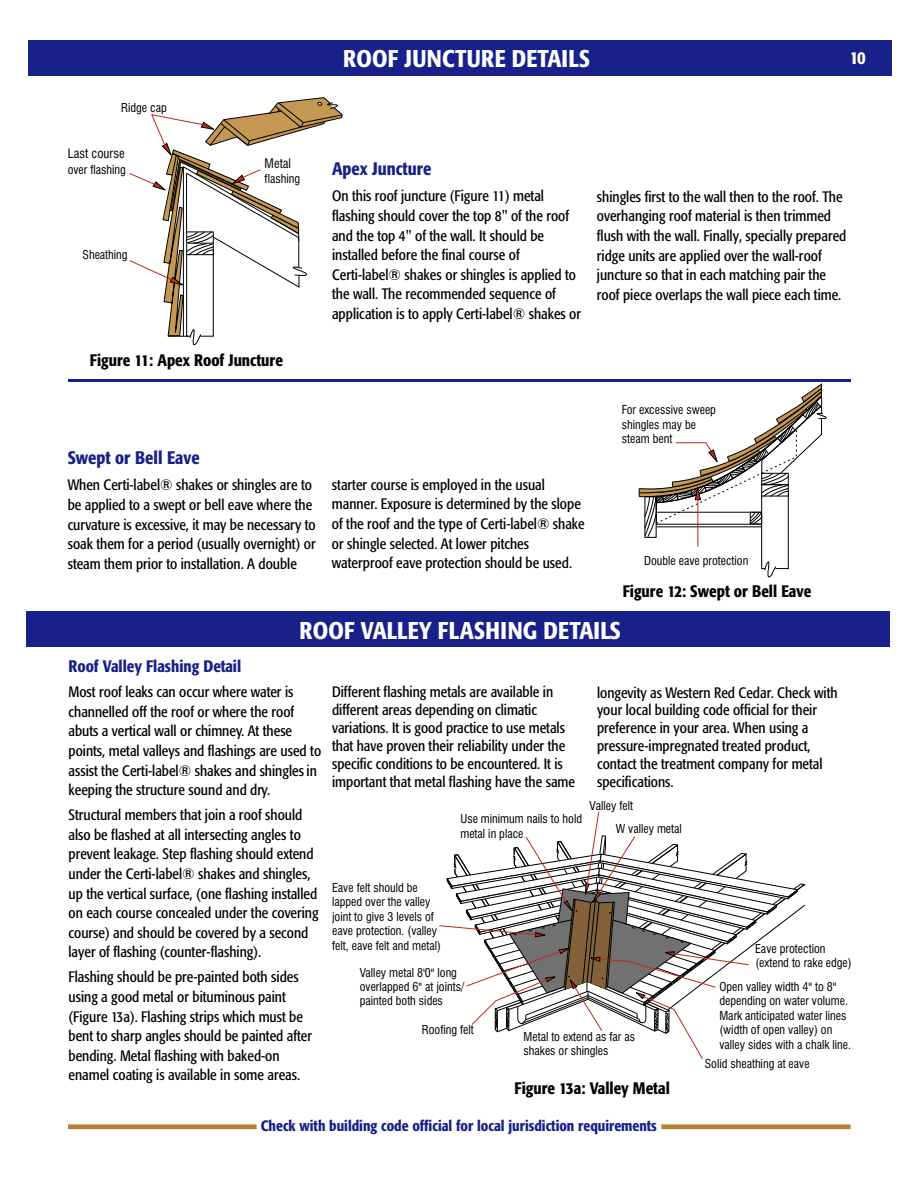
<style>
.page{position:relative;width:918px;height:1188px;background:#fff}
.page>*{position:absolute;margin:0;border:0;box-sizing:border-box;transform-origin:0 0}
.t1{font:500 condensed 24px "Formata";letter-spacing:.01em;color:#fefefe}
.t2{font:500 condensed 18px "Formata";color:#182089}
.t3{font:500 condensed 18px "Formata";color:#fefefe}
.t4{font:500 condensed 16.5px "Formata";color:#000}
.t5{font:500 condensed 16.5px "Formata";color:#182089}
.t6{font:condensed 15px/19.6px "Formata";color:#000}
.t7{font:500 condensed 15px "Formata";color:#182089}
.t8{font:condensed 12.75px "Swiss 721 BT";color:#000}
.t9{font:condensed 12px/14.4px "Swiss 721 BT";color:#000}
</style>
<div class="page">
<div style="left:28px;top:41px;width:864px;height:35px;background:#182089"></div>
<div style="left:26px;top:612px;width:864px;height:35px;background:#182089"></div>
<svg style="left:638px;top:383px;width:188px;height:195px"></svg>
<svg style="left:129px;top:97px;width:214px;height:249px"></svg>
<svg style="left:439px;top:811px;width:367px;height:248px"></svg>
<hr style="left:68px;top:379px;width:783px;height:2px;background:#182089">
<svg style="left:68px;top:1124px;width:783px;height:5px"></svg>
<p class="t9" style="left:121px;top:102px;width:47px">Ridge cap</p>
<p class="t8" style="left:68px;top:149px;width:58px">Last course</p>
<p class="t9" style="left:68px;top:163px;width:60px">over flashing</p>
<p class="t9" style="left:83px;top:249px;width:47px">Sheathing</p>
<p class="t8" style="left:265px;top:158px;width:28px">Metal</p>
<p class="t9" style="left:265px;top:173px;width:37px">flashing</p>
<p class="t4" style="left:90px;top:353px;width:195px">Figure 11: Apex Roof Juncture</p>
<h1 class="t1" style="left:343px;top:49px;width:248px">ROOF JUNCTURE DETAILS</h1>
<p class="t2" style="left:332px;top:162px;width:101px">Apex Juncture</p>
<p class="t3" style="left:850px;top:51px;width:17px">10</p>
<p class="t6" style="left:332px;top:188px;width:251px">On this roof juncture (Figure 11) metal flashing should cover the top 8" of the roof and the top 4" of the wall. It should be installed before the final course of Certi-label® shakes or shingles is applied to the wall. The recommended sequence of application is to apply Certi-label® shakes or</p>
<p class="t6" style="left:597px;top:188px;width:251px">shingles first to the wall then to the roof. The overhanging roof material is then trimmed flush with the wall. Finally, specially prepared ridge units are applied over the wall-roof juncture so that in each matching pair the roof piece overlaps the wall piece each time.</p>
<p class="t9" style="left:622px;top:404px;width:96px">For excessive sweep shingles may be steam bent</p>
<p class="t2" style="left:68px;top:451px;width:133px">Swept or Bell Eave</p>
<p class="t6" style="left:68px;top:477px;width:250px">When Certi-label® shakes or shingles are to be applied to a swept or bell eave where the curvature is excessive, it may be necessary to soak them for a period (usually overnight) or steam them prior to installation. A double</p>
<p class="t6" style="left:332px;top:476px;width:254px">starter course is employed in the usual manner. Exposure is determined by the slope of the roof and the type of Certi-label® shake or shingle selected. At lower pitches waterproof eave protection should be used.</p>
<p class="t9" style="left:644px;top:555px;width:106px">Double eave protection</p>
<p class="t4" style="left:623px;top:584px;width:190px">Figure 12: Swept or Bell Eave</p>
<p class="t5" style="left:69px;top:659px;width:174px">Roof Valley Flashing Detail</p>
<h1 class="t1" style="left:299px;top:621px;width:323px">ROOF VALLEY FLASHING DETAILS</h1>
<p class="t6" style="left:69px;top:683px;width:254px">Most roof leaks can occur where water is channelled off the roof or where the roof abuts a vertical wall or chimney. At these points, metal valleys and flashings are used to assist the Certi-label® shakes and shingles in keeping the structure sound and dry.</p>
<p class="t6" style="left:69px;top:807px;width:252px">Structural members that join a roof should also be flashed at all intersecting angles to prevent leakage. Step flashing should extend under the Certi-label® shakes and shingles, up the vertical surface, (one flashing installed on each course concealed under the covering course) and should be covered by a second layer of flashing (counter-flashing).</p>
<p class="t6" style="left:69px;top:969px;width:245px">Flashing should be pre-painted both sides using a good metal or bituminous paint (Figure 13a). Flashing strips which must be bent to sharp angles should be painted after bending. Metal flashing with baked-on enamel coating is available in some areas.</p>
<p class="t6" style="left:332px;top:685px;width:244px;line-height:17.9px">Different flashing metals are available in different areas depending on climatic variations. It is good practice to use metals that have proven their reliability under the specific conditions to be encountered. It is important that metal flashing have the same</p>
<p class="t6" style="left:597px;top:685px;width:242px;line-height:17.9px">longevity as Western Red Cedar. Check with your local building code official for their preference in your area. When using a pressure-impregnated treated product, contact the treatment company for metal specifications.</p>
<p class="t9" style="left:460px;top:813px;width:123px">Use minimum nails to hold metal in place</p>
<p class="t9" style="left:590px;top:800px;width:45px">Valley felt</p>
<p class="t9" style="left:616px;top:823px;width:68px">W valley metal</p>
<p class="t9" style="left:332px;top:882px;width:110px">Eave felt should be lapped over the valley joint to give 3 levels of eave protection. (valley felt, eave felt and metal)</p>
<p class="t9" style="left:360px;top:966px;width:106px">Valley metal 8'0" long overlapped 6" at joints/ painted both sides</p>
<p class="t9" style="left:422px;top:1024px;width:53px">Roofing felt</p>
<p class="t9" style="left:524px;top:1031px;width:113px">Metal to extend as far as shakes or shingles</p>
<p class="t4" style="left:515px;top:1081px;width:157px">Figure 13a: Valley Metal</p>
<p class="t9" style="left:755px;top:942px;width:98px">Eave protection (extend to rake edge)</p>
<p class="t9" style="left:719px;top:981px;width:133px">Open valley width 4" to 8" depending on water volume.<br>Mark anticipated water lines (width of open valley) on valley sides with a chalk line.</p>
<p class="t9" style="left:705px;top:1058px;width:106px">Solid sheathing at eave</p>
<p class="t7" style="left:261px;top:1120px;width:398px">Check with building code official for local jurisdiction requirements</p>
</div>
